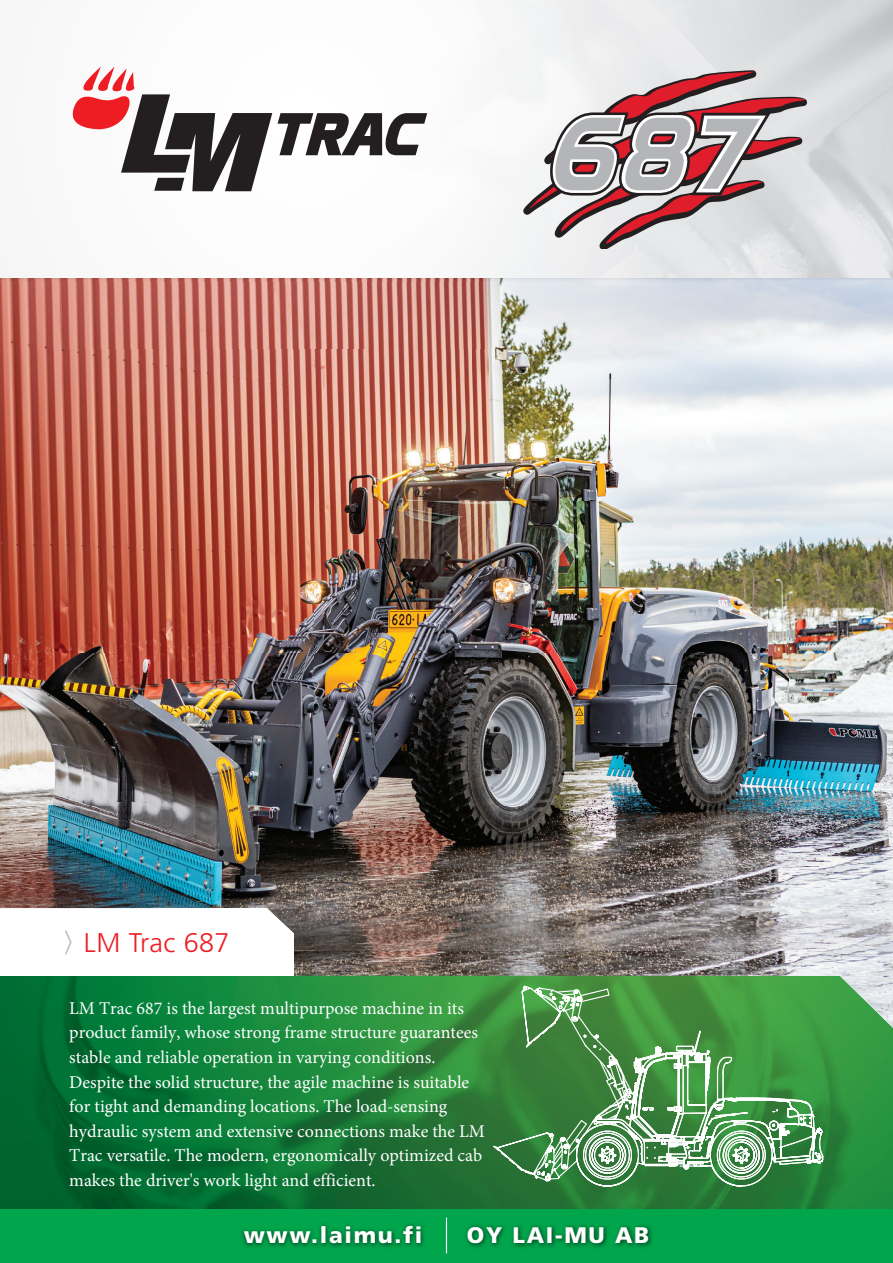
<style>
.page{position:relative;width:893px;height:1263px;background:#fff}
.page>*{position:absolute;margin:0;border:0;box-sizing:border-box;transform-origin:0 0}
.t1{font:300 27px "Frutiger LT Std";letter-spacing:.015em;color:#ee1d23}
.t2{font:900 22.5px "Frutiger LT Std";letter-spacing:.075em;color:#fff}
.t3{font:18px/24.6px "Minion Pro";color:#fff}
</style>
<div class="page">
<img style="left:0;top:1028px;width:893px;height:181px">
<img style="left:0;top:950px;width:893px;height:78px">
<img style="left:0;top:0;width:893px;height:350px">
<img style="left:0;top:350px;width:788px;height:456px">
<img style="left:788px;top:350px;width:105px;height:609px">
<img style="left:0;top:806px;width:157px;height:102px">
<img style="left:157px;top:806px;width:631px;height:144px">
<div style="left:0;top:1209px;width:893px;height:54px;background:#00a54c"></div>
<svg style="left:0;top:278px;width:893px;height:1px"></svg>
<svg style="left:67px;top:67px;width:205px;height:124px"></svg>
<svg style="left:278px;top:113px;width:149px;height:42px"></svg>
<img style="left:242px;top:1222px;width:410px;height:27px">
<hr style="left:446px;top:1217px;width:1px;height:36px;background:#fff">
<img style="left:0;top:908px;width:294px;height:68px">
<svg style="left:64px;top:929px;width:9px;height:27px"></svg>
<svg style="left:523px;top:70px;width:283px;height:178px"></svg>
<svg style="left:492px;top:985px;width:332px;height:202px;background:#569a58"></svg>
<h1 class="t1" style="left:84px;top:927px;width:147px">LM Trac 687</h1>
<p class="t3" style="left:69px;top:996px;width:417px">LM Trac 687 is the largest multipurpose machine in its product family, whose strong frame structure guarantees stable and reliable operation in varying conditions.<br>Despite the solid structure, the agile machine is suitable for tight and demanding locations. The load-sensing hydraulic system and extensive connections make the LM Trac versatile. The modern, ergonomically optimized cab makes the driver's work light and efficient.</p>
<p class="t2" style="left:244px;top:1221px;width:180px">www.laimu.fi</p>
<p class="t2" style="left:467px;top:1221px;width:184px">OY LAI-MU AB</p>
</div>
